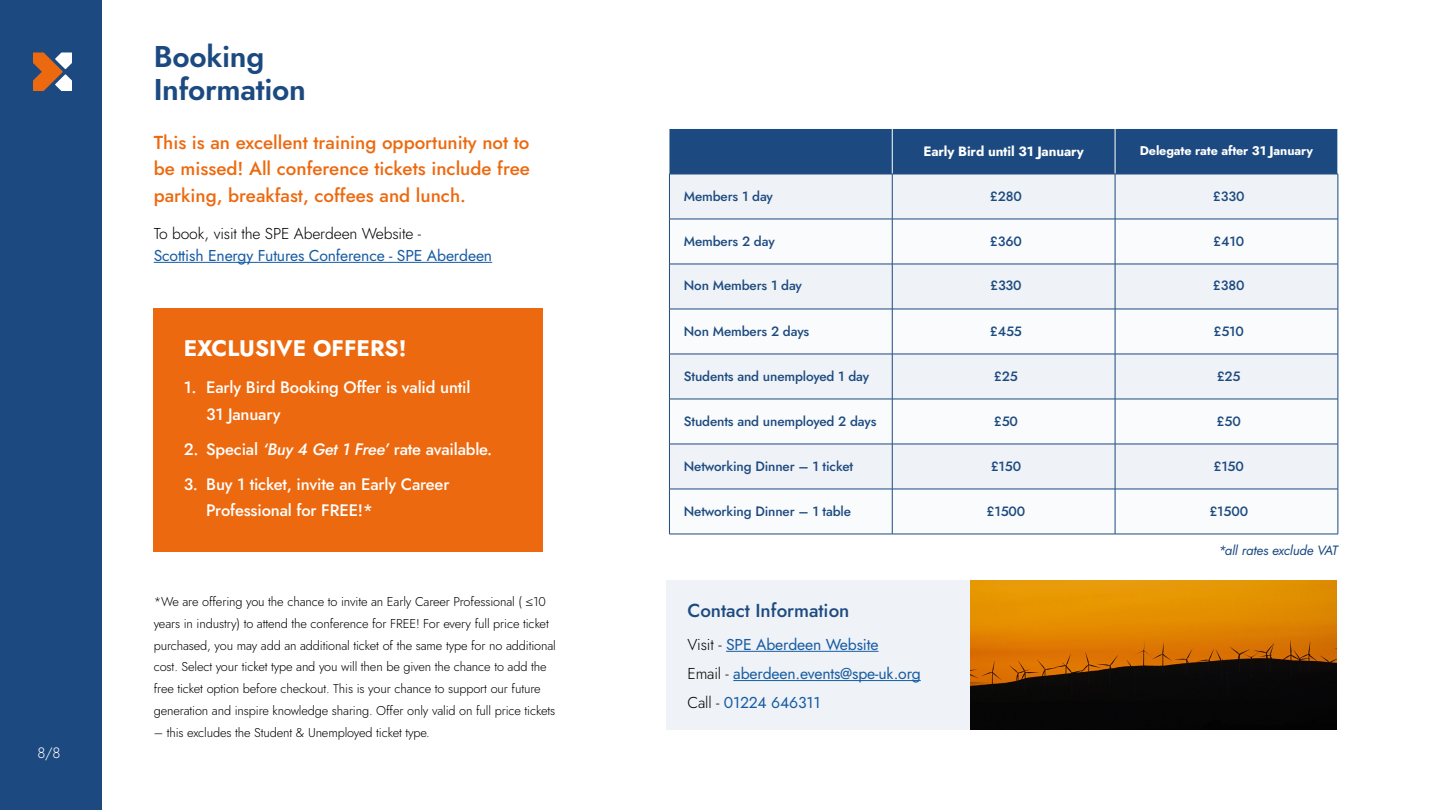
<style>
.page{position:relative;width:1440px;height:810px;background:#fff}
.page>*{position:absolute;margin:0;border:0;box-sizing:border-box;transform-origin:0 0}
.t1{font:600 30px/33.8px "Jost";letter-spacing:-.01em;color:#1c4a80}
.t2{font:700 22.5px "Jost";color:#fff}
.t3{font:500 18.75px/26.2px "Jost";color:#ed690f;text-align:justify}
.t4{font:500 18.75px "Jost";color:#1c4a80}
.t5{font:500 16.5px/26.2px "Jost";letter-spacing:-.01em;color:#fff}
.t6{font:15.75px/29.2px "Jost";letter-spacing:-.01em;color:#175ca3}
.t7{font:300 15.75px "Jost";letter-spacing:-.01em;color:#000}
.t8{font:300 15px "Jost";color:#fff}
.t9{font:500 13.5px "Jost";letter-spacing:-.01em;color:#1c4a80}
.t10{font:700 13.5px "Jost";letter-spacing:-.01em;color:#fff}
.t11{font:italic 13.5px "Jost";letter-spacing:-.01em;color:#1c4a80}
.t12{font:300 12.75px/21.8px "Jost";letter-spacing:-.01em;color:#000}
.t13{font:700 12.6px "Jost";letter-spacing:-.01em;color:#fff}
.s1{font-style:italic}
.s2{font-weight:300;color:#000}
</style>
<div class="page">
<div style="left:0;top:0;width:101px;height:810px;background:#1c4a80"></div>
<svg style="left:33px;top:52px;width:39px;height:39px"></svg>
<img style="left:970px;top:581px;width:366px;height:149px">
<hr style="left:154px;top:262px;width:338px;height:1px;background:#175ca3">
<div style="left:669px;top:129px;width:669px;height:45px;background:#1c4a80"></div>
<div style="left:670px;top:175px;width:668px;height:44px;background:#eff2f6"></div>
<svg style="left:670px;top:220px;width:668px;height:314px"></svg>
<hr style="left:892px;top:129px;width:1px;height:45px;background:#fff">
<hr style="left:1115px;top:129px;width:1px;height:45px;background:#fff">
<hr style="left:669px;top:174px;width:223px;height:1px;background:#1c4a80">
<hr style="left:669px;top:174px;width:1px;height:45px;background:#1c4a80">
<hr style="left:892px;top:174px;width:223px;height:1px;background:#1c4a80">
<hr style="left:892px;top:174px;width:1px;height:45px;background:#1c4a80">
<hr style="left:1115px;top:174px;width:223px;height:1px;background:#1c4a80">
<hr style="left:1115px;top:174px;width:1px;height:45px;background:#1c4a80">
<hr style="left:1338px;top:174px;width:1px;height:45px;background:#1c4a80">
<hr style="left:669px;top:219px;width:223px;height:1px;background:#1c4a80">
<hr style="left:669px;top:219px;width:1px;height:45px;background:#1c4a80">
<hr style="left:892px;top:219px;width:223px;height:1px;background:#1c4a80">
<hr style="left:892px;top:219px;width:1px;height:45px;background:#1c4a80">
<hr style="left:1115px;top:219px;width:223px;height:1px;background:#1c4a80">
<hr style="left:1115px;top:219px;width:1px;height:45px;background:#1c4a80">
<hr style="left:1338px;top:219px;width:1px;height:45px;background:#1c4a80">
<hr style="left:669px;top:264px;width:223px;height:1px;background:#1c4a80">
<hr style="left:669px;top:264px;width:1px;height:45px;background:#1c4a80">
<hr style="left:892px;top:264px;width:223px;height:1px;background:#1c4a80">
<hr style="left:892px;top:264px;width:1px;height:45px;background:#1c4a80">
<hr style="left:1115px;top:264px;width:223px;height:1px;background:#1c4a80">
<hr style="left:1115px;top:264px;width:1px;height:45px;background:#1c4a80">
<hr style="left:1338px;top:264px;width:1px;height:45px;background:#1c4a80">
<hr style="left:669px;top:309px;width:223px;height:1px;background:#1c4a80">
<hr style="left:669px;top:309px;width:1px;height:45px;background:#1c4a80">
<hr style="left:892px;top:309px;width:223px;height:1px;background:#1c4a80">
<hr style="left:892px;top:309px;width:1px;height:45px;background:#1c4a80">
<hr style="left:1115px;top:309px;width:223px;height:1px;background:#1c4a80">
<hr style="left:1115px;top:309px;width:1px;height:45px;background:#1c4a80">
<hr style="left:1338px;top:309px;width:1px;height:45px;background:#1c4a80">
<hr style="left:669px;top:354px;width:223px;height:1px;background:#1c4a80">
<hr style="left:669px;top:354px;width:1px;height:45px;background:#1c4a80">
<hr style="left:892px;top:354px;width:223px;height:1px;background:#1c4a80">
<hr style="left:892px;top:354px;width:1px;height:45px;background:#1c4a80">
<hr style="left:1115px;top:354px;width:223px;height:1px;background:#1c4a80">
<hr style="left:1115px;top:354px;width:1px;height:45px;background:#1c4a80">
<hr style="left:1338px;top:354px;width:1px;height:45px;background:#1c4a80">
<hr style="left:669px;top:399px;width:223px;height:1px;background:#1c4a80">
<hr style="left:669px;top:399px;width:1px;height:45px;background:#1c4a80">
<hr style="left:892px;top:399px;width:223px;height:1px;background:#1c4a80">
<hr style="left:892px;top:399px;width:1px;height:45px;background:#1c4a80">
<hr style="left:1115px;top:399px;width:223px;height:1px;background:#1c4a80">
<hr style="left:1115px;top:399px;width:1px;height:45px;background:#1c4a80">
<hr style="left:1338px;top:399px;width:1px;height:45px;background:#1c4a80">
<hr style="left:669px;top:444px;width:223px;height:1px;background:#1c4a80">
<hr style="left:669px;top:444px;width:1px;height:45px;background:#1c4a80">
<hr style="left:892px;top:444px;width:223px;height:1px;background:#1c4a80">
<hr style="left:892px;top:444px;width:1px;height:45px;background:#1c4a80">
<hr style="left:1115px;top:444px;width:223px;height:1px;background:#1c4a80">
<hr style="left:1115px;top:444px;width:1px;height:45px;background:#1c4a80">
<hr style="left:1338px;top:444px;width:1px;height:45px;background:#1c4a80">
<hr style="left:669px;top:489px;width:223px;height:1px;background:#1c4a80">
<hr style="left:669px;top:489px;width:1px;height:45px;background:#1c4a80">
<hr style="left:892px;top:489px;width:223px;height:1px;background:#1c4a80">
<hr style="left:892px;top:489px;width:1px;height:45px;background:#1c4a80">
<hr style="left:1115px;top:489px;width:223px;height:1px;background:#1c4a80">
<hr style="left:1115px;top:489px;width:1px;height:45px;background:#1c4a80">
<hr style="left:1338px;top:489px;width:1px;height:45px;background:#1c4a80">
<hr style="left:669px;top:534px;width:223px;height:1px;background:#1c4a80">
<hr style="left:892px;top:534px;width:223px;height:1px;background:#1c4a80">
<hr style="left:1115px;top:534px;width:223px;height:1px;background:#1c4a80">
<div style="left:666px;top:581px;width:304px;height:149px;background:#eff2f6"></div>
<hr style="left:726px;top:651px;width:153px;height:1px;background:#175ca3">
<hr style="left:733px;top:680px;width:188px;height:1px;background:#175ca3">
<div style="left:154px;top:308px;width:389px;height:244px;background:#ed690f"></div>
<p class="t8" style="left:38px;top:742px;width:24px">8/8</p>
<h1 class="t1" style="left:154px;top:39px;width:154px">Booking<br>Information</h1>
<h3 class="t3" style="left:154px;top:130px;width:378px">This is an excellent training opportunity not to be missed! All conference tickets include free parking, breakfast, coffees and lunch.</h3>
<p class="t7" style="left:154px;top:223px;width:269px">To book, visit the SPE Aberdeen Website -</p>
<p class="t6" style="left:154px;top:241px;width:340px">Scottish Energy Futures Conference - SPE Aberdeen</p>
<h2 class="t2" style="left:184px;top:332px;width:224px">EXCLUSIVE OFFERS!</h2>
<p class="t5" style="left:206px;top:375px;width:266px;text-indent:-23px">1. Early Bird Booking Offer is valid until<br>31 January</p>
<p class="t5" style="left:184px;top:436px;width:310px">2. Special <span class="s1">‘Buy 4 Get 1 Free’</span> rate available.</p>
<p class="t5" style="left:206px;top:471px;width:245px;text-indent:-23px">3. Buy 1 ticket, invite an Early Career<br>Professional for FREE!*</p>
<p class="t12" style="left:154px;top:591px;width:404px">*We are offering you the chance to invite an Early Career Professional ( ≤10 years in industry) to attend the conference for FREE! For every full price ticket purchased, you may add an additional ticket of the same type for no additional cost. Select your ticket type and you will then be given the chance to add the free ticket option before checkout. This is your chance to support our future generation and inspire knowledge sharing. Offer only valid on full price tickets</p>
<p class="t12" style="left:154px;top:721px;width:278px">– this excludes the Student &amp; Unemployed ticket type.</p>
<p class="t10" style="left:923px;top:141px;width:162px">Early Bird until 31 January</p>
<p class="t13" style="left:1140px;top:142px;width:175px">Delegate rate after 31 January</p>
<p class="t9" style="left:684px;top:187px;width:91px">Members 1 day</p>
<p class="t9" style="left:990px;top:187px;width:33px">£280</p>
<p class="t9" style="left:1213px;top:187px;width:33px">£330</p>
<p class="t9" style="left:684px;top:232px;width:92px">Members 2 day</p>
<p class="t9" style="left:990px;top:232px;width:34px">£360</p>
<p class="t9" style="left:1213px;top:232px;width:32px">£410</p>
<p class="t9" style="left:684px;top:276px;width:120px">Non Members 1 day</p>
<p class="t9" style="left:990px;top:276px;width:33px">£330</p>
<p class="t9" style="left:1213px;top:276px;width:33px">£380</p>
<p class="t9" style="left:684px;top:322px;width:127px">Non Members 2 days</p>
<p class="t9" style="left:990px;top:322px;width:34px">£455</p>
<p class="t9" style="left:1214px;top:322px;width:32px">£510</p>
<p class="t9" style="left:684px;top:367px;width:187px">Students and unemployed 1 day</p>
<p class="t9" style="left:994px;top:367px;width:25px">£25</p>
<p class="t9" style="left:1217px;top:367px;width:25px">£25</p>
<p class="t9" style="left:684px;top:412px;width:194px">Students and unemployed 2 days</p>
<p class="t9" style="left:994px;top:412px;width:26px">£50</p>
<p class="t9" style="left:1217px;top:412px;width:26px">£50</p>
<p class="t9" style="left:684px;top:457px;width:171px">Networking Dinner – 1 ticket</p>
<p class="t9" style="left:991px;top:457px;width:32px">£150</p>
<p class="t9" style="left:1214px;top:457px;width:32px">£150</p>
<p class="t9" style="left:684px;top:502px;width:169px">Networking Dinner – 1 table</p>
<p class="t9" style="left:987px;top:502px;width:40px">£1500</p>
<p class="t9" style="left:1209px;top:502px;width:40px">£1500</p>
<p class="t11" style="left:1219px;top:541px;width:121px">*all rates exclude VAT</p>
<h3 class="t4" style="left:687px;top:597px;width:164px">Contact Information</h3>
<p class="t6" style="left:687px;top:630px;width:235px"><span class="s2">Visit -</span> SPE Aberdeen Website<br><span class="s2">Email -</span> aberdeen.events@spe-uk.org<br><span class="s2">Call -</span> 01224 646311</p>
</div>
